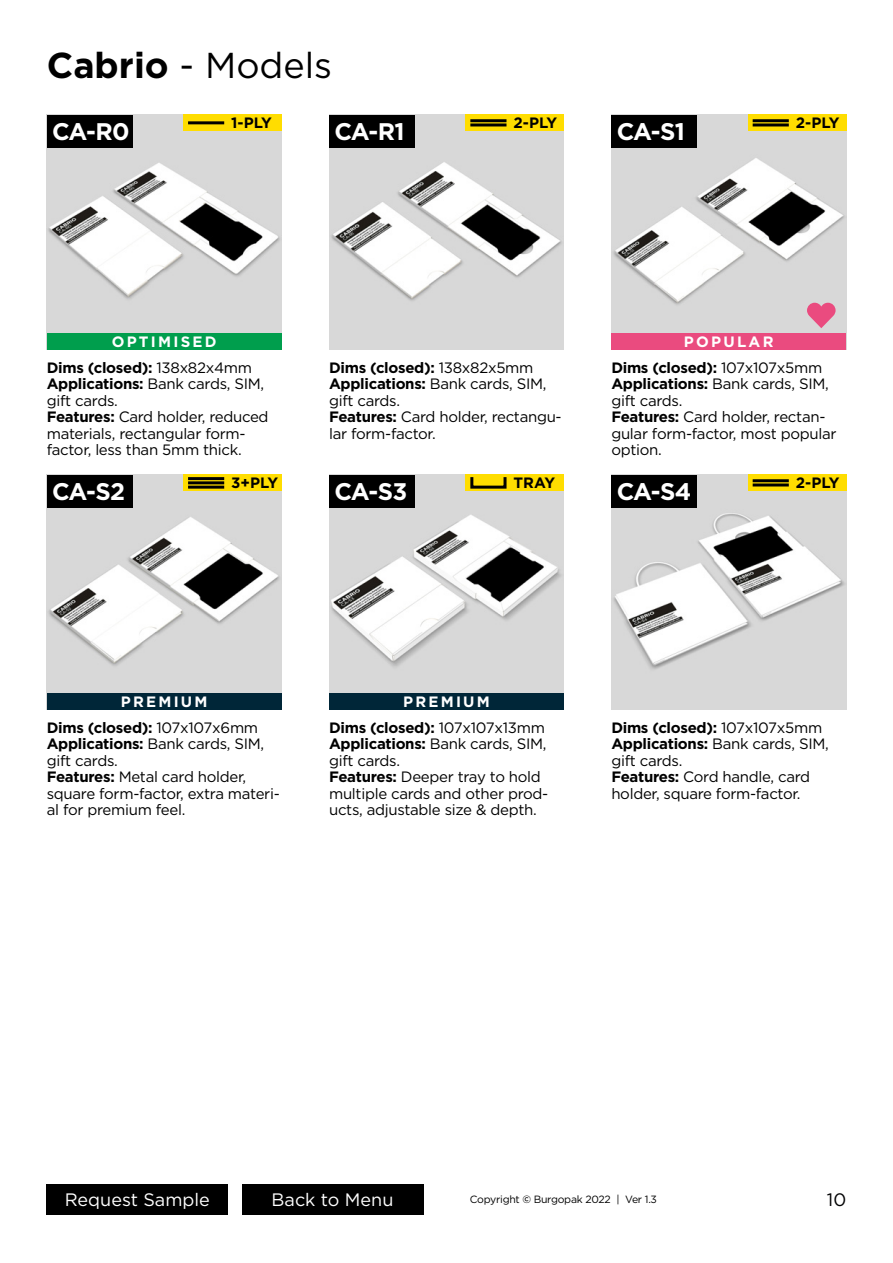
<style>
.page{position:relative;width:893px;height:1263px;background:#fff}
.page>*{position:absolute;margin:0;border:0;box-sizing:border-box;transform-origin:0 0}
.t1{font:36px "Gotham";color:#000}
.t2{font:700 24px "Gotham";letter-spacing:-.035em;color:#fff}
.t3{font:18px "Gotham";color:#fff}
.t4{font:18px "Gotham";color:#020203}
.t5{font:15px/16.5px "Gotham";letter-spacing:-.02em;color:#000}
.t6{font:700 15px "Gotham";letter-spacing:.15em;color:#fff}
.t7{font:700 15px "Gotham";color:#000}
.t8{font:10.5px "Gotham";letter-spacing:-.025em;color:#000}
.s1{font-weight:700}
.s2{font-weight:500}
</style>
<div class="page">
<div style="left:242px;top:1184px;width:181px;height:31px;background:#000"></div>
<div style="left:47px;top:1184px;width:181px;height:31px;background:#000"></div>
<img style="left:47px;top:115px;width:235px;height:218px">
<img style="left:329px;top:115px;width:235px;height:234px">
<img style="left:611px;top:115px;width:235px;height:218px">
<img style="left:47px;top:475px;width:235px;height:218px">
<img style="left:329px;top:475px;width:235px;height:218px">
<img style="left:611px;top:475px;width:235px;height:234px">
<div style="left:47px;top:115px;width:85px;height:32px;background:#000"></div>
<div style="left:329px;top:115px;width:86px;height:32px;background:#000"></div>
<div style="left:611px;top:115px;width:86px;height:32px;background:#000"></div>
<div style="left:47px;top:475px;width:85px;height:32px;background:#000"></div>
<div style="left:329px;top:475px;width:86px;height:32px;background:#000"></div>
<div style="left:611px;top:475px;width:86px;height:32px;background:#000"></div>
<div style="left:47px;top:333px;width:235px;height:16px;background:#009e4d"></div>
<div style="left:47px;top:693px;width:235px;height:16px;background:#002638"></div>
<div style="left:183px;top:115px;width:99px;height:16px;background:#fd0"></div>
<hr style="left:188px;top:121px;width:36px;height:3px;background:#000">
<div style="left:466px;top:115px;width:98px;height:16px;background:#fd0"></div>
<hr style="left:470px;top:123px;width:36px;height:3px;background:#000">
<hr style="left:470px;top:119px;width:36px;height:3px;background:#000">
<div style="left:183px;top:475px;width:99px;height:16px;background:#fd0"></div>
<hr style="left:188px;top:486px;width:36px;height:3px;background:#000">
<hr style="left:188px;top:481px;width:36px;height:3px;background:#000">
<hr style="left:188px;top:477px;width:36px;height:3px;background:#000">
<div style="left:466px;top:475px;width:98px;height:16px;background:#fd0"></div>
<div style="left:470px;top:477px;width:36px;height:12px;border:3px solid #000"></div>
<div style="left:748px;top:115px;width:98px;height:16px;background:#fd0"></div>
<hr style="left:753px;top:123px;width:36px;height:3px;background:#000">
<hr style="left:753px;top:119px;width:36px;height:3px;background:#000">
<div style="left:748px;top:475px;width:98px;height:16px;background:#fd0"></div>
<hr style="left:753px;top:483px;width:36px;height:3px;background:#000">
<hr style="left:753px;top:479px;width:36px;height:3px;background:#000">
<svg style="left:807px;top:303px;width:29px;height:25px"></svg>
<div style="left:611px;top:333px;width:235px;height:16px;background:#ea4b7f"></div>
<div style="left:329px;top:693px;width:235px;height:16px;background:#002638"></div>
<h1 class="t1" style="left:47px;top:45px;width:287px"><span class="s1">Cabrio</span> - Models</h1>
<h2 class="t2" style="left:52px;top:118px;width:79px">CA-R0</h2>
<p class="t7" style="left:231px;top:114px;width:42px">1-PLY</p>
<p class="t7" style="left:514px;top:114px;width:45px">2-PLY</p>
<h2 class="t2" style="left:334px;top:118px;width:72px">CA-R1</h2>
<h2 class="t2" style="left:617px;top:118px;width:70px">CA-S1</h2>
<p class="t7" style="left:796px;top:114px;width:45px">2-PLY</p>
<p class="t6" style="left:112px;top:333px;width:106px">OPTIMISED</p>
<p class="t6" style="left:684px;top:333px;width:91px">POPULAR</p>
<p class="t5" style="left:47px;top:359px;width:223px"><span class="s1">Dims (closed):</span> 138x82x4mm<br><span class="s1">Applications:</span> Bank cards, SIM, gift cards.<br><span class="s1">Features:</span> Card holder, reduced materials, rectangular form&shy;factor, less than 5mm thick.</p>
<p class="t5" style="left:329px;top:359px;width:234px"><span class="s1">Dims (closed):</span> 138x82x5mm<br><span class="s1">Applications:</span> Bank cards, SIM, gift cards.<br><span class="s1">Features:</span> Card holder, rectangu&shy;lar form-factor.</p>
<p class="t5" style="left:611px;top:359px;width:227px"><span class="s1">Dims (closed):</span> 107x107x5mm<br><span class="s1">Applications:</span> Bank cards, SIM, gift cards.<br><span class="s1">Features:</span> Card holder, rectan&shy;gular form-factor, most popular option.</p>
<p class="t7" style="left:231px;top:474px;width:49px">3+PLY</p>
<p class="t7" style="left:514px;top:474px;width:43px">TRAY</p>
<h2 class="t2" style="left:52px;top:478px;width:75px">CA-S2</h2>
<h2 class="t2" style="left:334px;top:478px;width:75px">CA-S3</h2>
<h2 class="t2" style="left:617px;top:478px;width:76px">CA-S4</h2>
<p class="t6" style="left:121px;top:693px;width:88px">PREMIUM</p>
<p class="t6" style="left:403px;top:693px;width:88px">PREMIUM</p>
<p class="t7" style="left:796px;top:474px;width:45px">2-PLY</p>
<p class="t5" style="left:47px;top:719px;width:235px"><span class="s1">Dims (closed):</span> 107x107x6mm<br><span class="s1">Applications:</span> Bank cards, SIM, gift cards.<br><span class="s1">Features:</span> Metal card holder, square form-factor, extra materi&shy;al for premium feel.</p>
<p class="t5" style="left:329px;top:719px;width:221px"><span class="s1">Dims (closed):</span> 107x107x13mm<br><span class="s1">Applications:</span> Bank cards, SIM, gift cards.<br><span class="s1">Features:</span> Deeper tray to hold multiple cards and other prod&shy;ucts, adjustable size &amp; depth.</p>
<p class="t5" style="left:611px;top:719px;width:219px"><span class="s1">Dims (closed):</span> 107x107x5mm<br><span class="s1">Applications:</span> Bank cards, SIM, gift cards.<br><span class="s1">Features:</span> Cord handle, card holder, square form-factor.</p>
<p class="t3" style="left:65px;top:1190px;width:147px">Request Sample</p>
<p class="t4" style="left:827px;top:1190px;width:21px">10</p>
<p class="t3" style="left:272px;top:1190px;width:123px">Back to Menu</p>
<p class="t8" style="left:470px;top:1194px;width:189px">Copyright <span class="s2">©</span> Burgopak 2022 | Ver 1.3</p>
</div>
